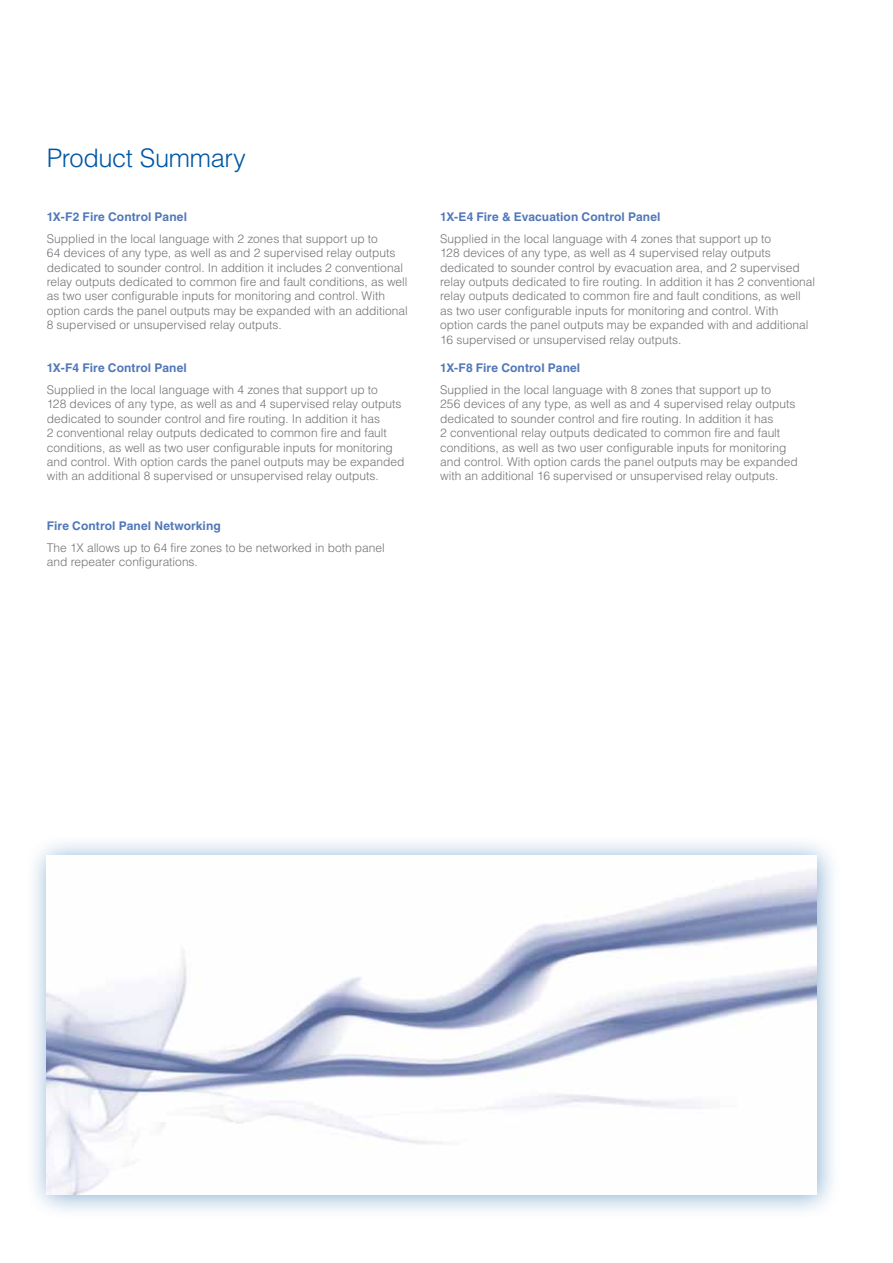
<style>
.page{position:relative;width:893px;height:1263px;background:#fff}
.page>*{position:absolute;margin:0;border:0;box-sizing:border-box;transform-origin:0 0}
.t1{font:300 25.5px "Helvetica LT Std";letter-spacing:-.015em;color:#0057a3}
.t2{font:300 12px/14.4px "Helvetica LT Std";color:#757378}
.t3{font:700 12px "Helvetica LT Std";letter-spacing:.01em;color:#5077b8}
</style>
<div class="page">
<div style="left:24px;top:832px;width:817px;height:387px;background:#0057a3;opacity:.5"></div>
<img style="left:47px;top:855px;width:769px;height:339px">
<h1 class="t1" style="left:47px;top:142px;width:201px">Product Summary</h1>
<p class="t3" style="left:47px;top:210px;width:142px">1X-F2 Fire Control Panel</p>
<p class="t2" style="left:47px;top:231px;width:363px">Supplied in the local language with 2 zones that support up to<br>64 devices of any type, as well as and 2 supervised relay outputs dedicated to sounder control. In addition it includes 2 conventional relay outputs dedicated to common fire and fault conditions, as well as two user configurable inputs for monitoring and control. With option cards the panel outputs may be expanded with an additional 8 supervised or unsupervised relay outputs.</p>
<p class="t3" style="left:47px;top:361px;width:142px">1X-F4 Fire Control Panel</p>
<p class="t2" style="left:47px;top:382px;width:359px">Supplied in the local language with 4 zones that support up to<br>128 devices of any type, as well as and 4 supervised relay outputs dedicated to sounder control and fire routing. In addition it has<br>2 conventional relay outputs dedicated to common fire and fault conditions, as well as two user configurable inputs for monitoring and control. With option cards the panel outputs may be expanded with an additional 8 supervised or unsupervised relay outputs.</p>
<p class="t3" style="left:47px;top:519px;width:175px">Fire Control Panel Networking</p>
<p class="t2" style="left:47px;top:540px;width:340px">The 1X allows up to 64 fire zones to be networked in both panel and repeater configurations.</p>
<p class="t3" style="left:440px;top:210px;width:222px">1X-E4 Fire &amp; Evacuation Control Panel</p>
<p class="t2" style="left:440px;top:231px;width:377px">Supplied in the local language with 4 zones that support up to<br>128 devices of any type, as well as 4 supervised relay outputs dedicated to sounder control by evacuation area, and 2 supervised relay outputs dedicated to fire routing. In addition it has 2 conventional relay outputs dedicated to common fire and fault conditions, as well as two user configurable inputs for monitoring and control. With<br>option cards the panel outputs may be expanded with and additional 16 supervised or unsupervised relay outputs.</p>
<p class="t3" style="left:440px;top:361px;width:142px">1X-F8 Fire Control Panel</p>
<p class="t2" style="left:440px;top:382px;width:359px">Supplied in the local language with 8 zones that support up to<br>256 devices of any type, as well as and 4 supervised relay outputs dedicated to sounder control and fire routing. In addition it has<br>2 conventional relay outputs dedicated to common fire and fault conditions, as well as two user configurable inputs for monitoring and control. With option cards the panel outputs may be expanded with an additional 16 supervised or unsupervised relay outputs.</p>
</div>
